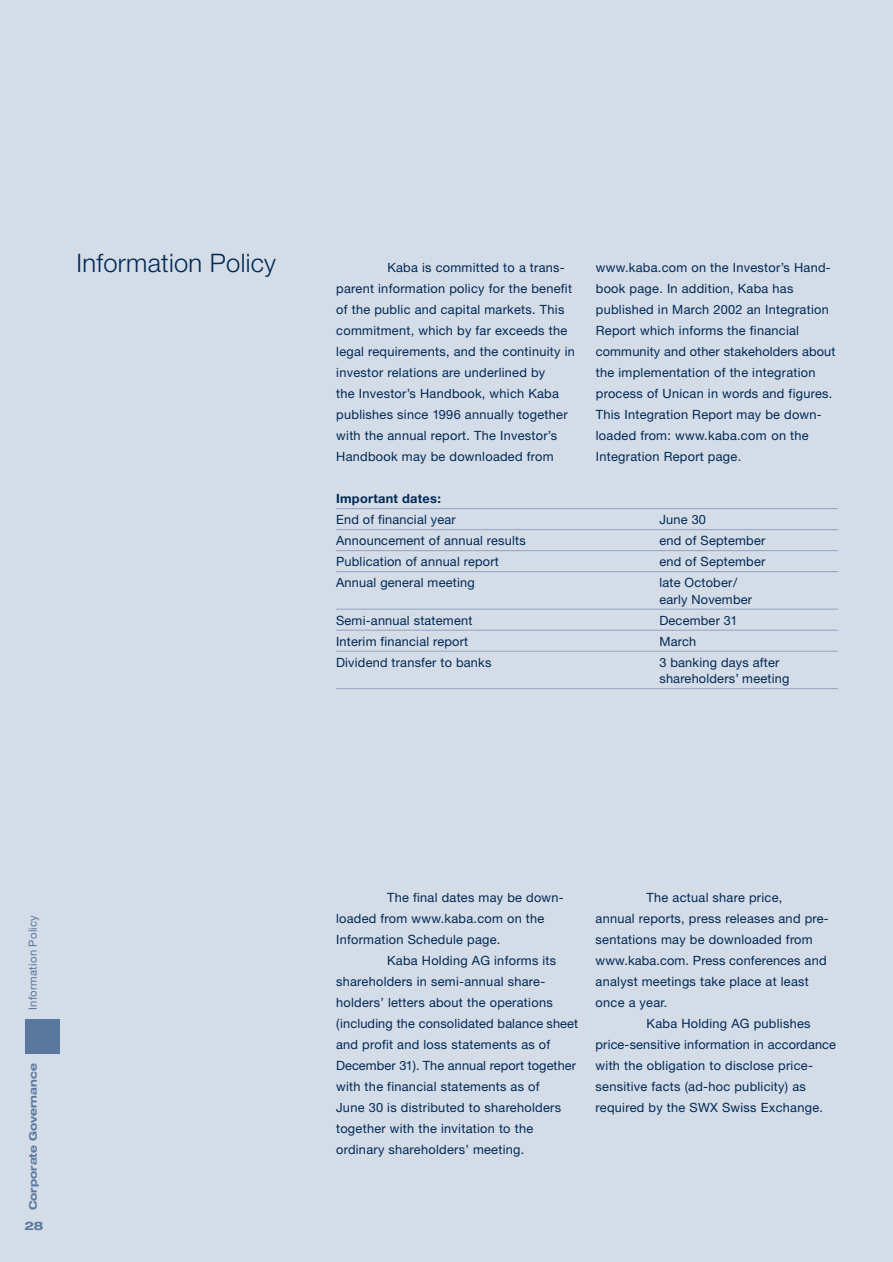
<style>
.page{position:relative;width:893px;height:1262px;background:#fff}
.page>*{position:absolute;margin:0;border:0;box-sizing:border-box;transform-origin:0 0}
.t1{font:300 25.5px "Helvetica Neue";letter-spacing:.01em;color:#002954}
.t2{font:12.75px/21px "Helvetica Neue";letter-spacing:.02em;color:#002954}
.t3{font:700 12.75px "Helvetica Neue";letter-spacing:.02em;color:#002954}
.t4{font:700 expanded 11.7px "Helvetica Neue";color:#5a789d}
.t5{font:11.25px "Helvetica Neue";letter-spacing:.02em;color:#5a789d}
.t6{font:700 expanded 10.5px "Helvetica Neue";color:#5a789d}
</style>
<div class="page">
<div style="left:0;top:0;width:892px;height:1261px;background:#d4dce8"></div>
<div style="left:26px;top:1019px;width:34px;height:34px;background:#5a789d"></div>
<hr style="left:336px;top:508px;width:502px;height:1px;background:#90a3bf">
<hr style="left:336px;top:529px;width:502px;height:1px;background:#90a3bf">
<hr style="left:336px;top:550px;width:502px;height:1px;background:#90a3bf">
<hr style="left:336px;top:571px;width:502px;height:1px;background:#90a3bf">
<hr style="left:336px;top:609px;width:502px;height:1px;background:#90a3bf">
<hr style="left:336px;top:630px;width:502px;height:1px;background:#90a3bf">
<hr style="left:336px;top:651px;width:502px;height:1px;background:#90a3bf">
<hr style="left:336px;top:688px;width:502px;height:1px;background:#90a3bf">
<h1 class="t1" style="left:77px;top:254px;width:201px">Information Policy</h1>
<p class="t2" style="left:336px;top:258px;width:240px;text-indent:51px">Kaba is committed to a trans&shy;parent information policy for the benefit of the public and capital markets. This commitment, which by far exceeds the legal requirements, and the continuity in investor relations are underlined by<br>the Investor’s Handbook, which Kaba publishes since 1996 annually together with the annual report. The Investor’s Handbook may be downloaded from</p>
<p class="t3" style="left:336px;top:494px;width:106px">Important dates:</p>
<p class="t2" style="left:336px;top:510px;width:121px">End of financial year</p>
<p class="t2" style="left:659px;top:510px;width:48px">June 30</p>
<p class="t2" style="left:336px;top:531px;width:191px">Announcement of annual results</p>
<p class="t2" style="left:659px;top:531px;width:107px">end of September</p>
<p class="t2" style="left:336px;top:552px;width:164px">Publication of annual report</p>
<p class="t2" style="left:659px;top:552px;width:107px">end of September</p>
<p class="t2" style="left:336px;top:573px;width:140px">Annual general meeting</p>
<p class="t2" style="left:659px;top:575px;width:94px;line-height:16.5px">late October/ early November</p>
<p class="t2" style="left:336px;top:611px;width:138px">Semi-annual statement</p>
<p class="t2" style="left:659px;top:611px;width:80px">December 31</p>
<p class="t2" style="left:336px;top:632px;width:134px">Interim financial report</p>
<p class="t2" style="left:659px;top:632px;width:38px">March</p>
<p class="t2" style="left:336px;top:653px;width:157px">Dividend transfer to banks</p>
<p class="t2" style="left:659px;top:655px;width:131px;line-height:16.5px">3 banking days after shareholders’ meeting</p>
<p class="t2" style="left:596px;top:258px;width:241px">www.kaba.com on the Investor’s Hand&shy;book page. In addition, Kaba has published in March 2002 an Integration Report which informs the financial community and other stakeholders about the implementation of the integration process of Unican in words and figures.<br>This Integration Report may be down&shy;loaded from: www.kaba.com on the Integration Report page.</p>
<p class="t5" style="left:29px;top:1009px;width:96px;rotate:-90deg">Information Policy</p>
<p class="t6" style="left:29px;top:1210px;width:148px;rotate:-90deg">Corporate Governance</p>
<p class="t4" style="left:24px;top:1221px;width:20px">28</p>
<p class="t2" style="left:387px;top:888px;width:178px">The final dates may be down-</p>
<p class="t2" style="left:336px;top:909px;width:210px">loaded from www.kaba.com on the</p>
<p class="t2" style="left:336px;top:930px;width:166px">Information Schedule page.</p>
<p class="t2" style="left:387px;top:951px;width:171px">Kaba Holding AG informs its</p>
<p class="t2" style="left:336px;top:972px;width:211px">shareholders in semi-annual share-</p>
<p class="t2" style="left:336px;top:993px;width:218px">holders’ letters about the operations</p>
<p class="t2" style="left:336px;top:1014px;width:244px">(including the consolidated balance sheet</p>
<p class="t2" style="left:336px;top:1035px;width:216px">and profit and loss statements as of</p>
<p class="t2" style="left:336px;top:1056px;width:241px">December 31). The annual report together</p>
<p class="t2" style="left:336px;top:1077px;width:205px">with the financial statements as of</p>
<p class="t2" style="left:336px;top:1098px;width:226px">June 30 is distributed to shareholders</p>
<p class="t2" style="left:336px;top:1119px;width:199px">together with the invitation to the</p>
<p class="t2" style="left:336px;top:1140px;width:190px">ordinary shareholders’ meeting.</p>
<p class="t2" style="left:646px;top:888px;width:137px">The actual share price,</p>
<p class="t2" style="left:595px;top:909px;width:235px">annual reports, press releases and pre-</p>
<p class="t2" style="left:595px;top:930px;width:219px">sentations may be downloaded from</p>
<p class="t2" style="left:595px;top:951px;width:232px">www.kaba.com. Press conferences and</p>
<p class="t2" style="left:595px;top:972px;width:215px">analyst meetings take place at least</p>
<p class="t2" style="left:595px;top:993px;width:73px">once a year.</p>
<p class="t2" style="left:646px;top:1014px;width:165px">Kaba Holding AG publishes</p>
<p class="t2" style="left:595px;top:1035px;width:242px">price-sensitive information in accordance</p>
<p class="t2" style="left:595px;top:1056px;width:219px">with the obligation to disclose price-</p>
<p class="t2" style="left:595px;top:1077px;width:212px">sensitive facts (ad-hoc publicity) as</p>
<p class="t2" style="left:595px;top:1098px;width:229px">required by the SWX Swiss Exchange.</p>
</div>
